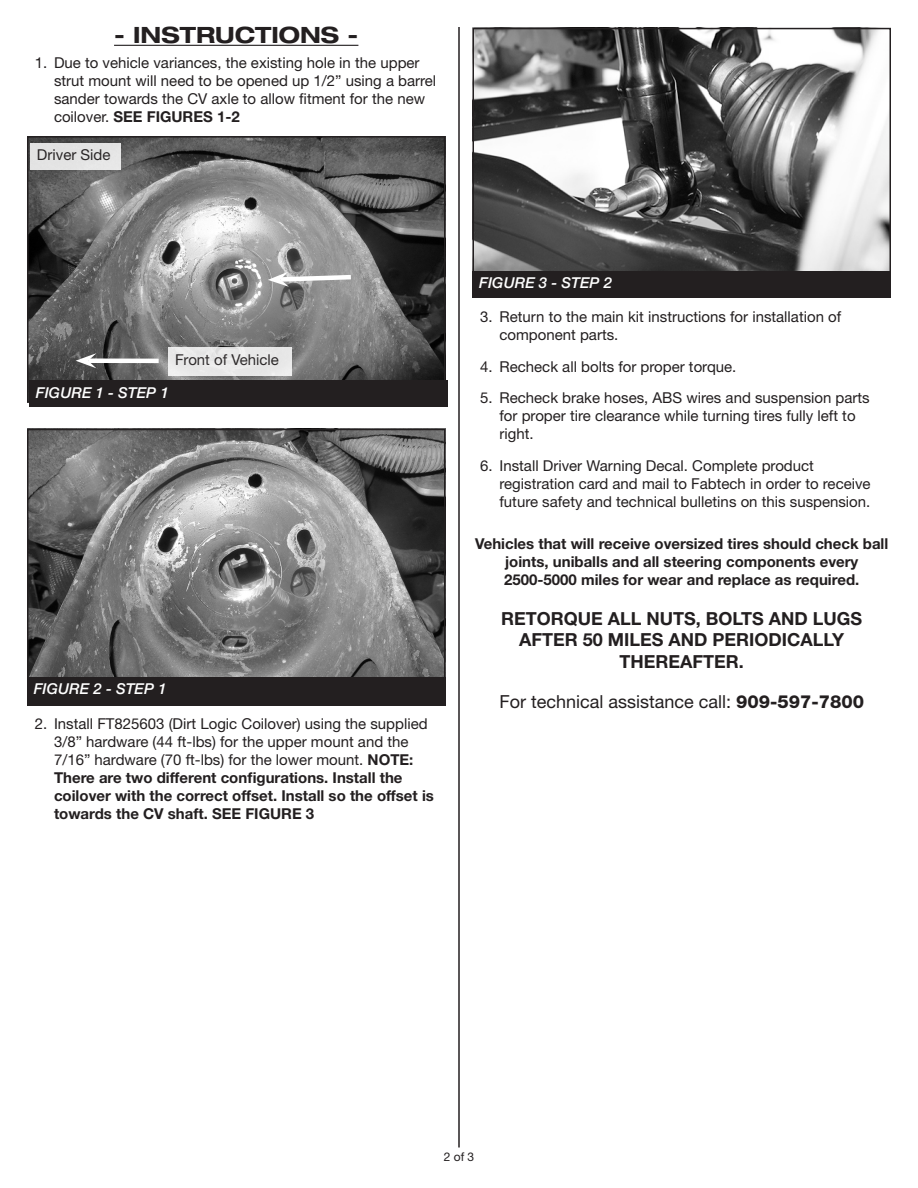
<style>
.page{position:relative;width:918px;height:1188px;background:#fff}
.page>*{position:absolute;margin:0;border:0;box-sizing:border-box;transform-origin:0 0}
.t1{font:700 expanded 22.5px "Helvetica Neue LT Std";color:#231f20}
.t2{font:700 18px/21.6px "Helvetica Neue LT Std";color:#231f20;text-align:center}
.t3{font:18px "Helvetica Neue LT Std";color:#231f20}
.t4{font:15px/18px "Helvetica Neue LT Std";color:#231f20}
.t5{font:700 15px/18px "Helvetica Neue LT Std";color:#231f20;text-align:center}
.t6{font:italic 500 15px "Helvetica Neue LT Std";color:#fff}
.t7{font:12px "Helvetica Neue LT Std";color:#231f20}
.s1{font-weight:700}
.s2{font-weight:800}
</style>
<div class="page">
<hr style="left:458px;top:27px;width:2px;height:1121px;background:#231f20">
<hr style="left:114px;top:45px;width:244px;height:1px;background:#231f20">
<img style="left:30px;top:139px;width:413px;height:241px">
<div style="left:27px;top:136px;width:419px;height:266px;border:2px solid #231f20"></div>
<div style="left:29px;top:380px;width:419px;height:27px;background:#231f20"></div>
<img style="left:30px;top:432px;width:413px;height:245px">
<div style="left:27px;top:429px;width:419px;height:274px;border:2px solid #231f20"></div>
<div style="left:27px;top:677px;width:419px;height:29px;background:#231f20"></div>
<div style="left:30px;top:143px;width:91px;height:27px;background:#e3e3e3"></div>
<div style="left:168px;top:348px;width:123px;height:28px;background:#e8e8e8"></div>
<div style="left:88px;top:358px;width:71px;height:5px;background:#fff"></div>
<svg style="left:76px;top:353px;width:20px;height:15px"></svg>
<svg style="left:268px;top:272px;width:88px;height:15px"></svg>
<img style="left:475px;top:31px;width:413px;height:240px">
<div style="left:472px;top:28px;width:419px;height:270px;border:2px solid #231f20"></div>
<div style="left:472px;top:271px;width:419px;height:27px;background:#231f20"></div>
<p class="t1" style="left:114px;top:21px;width:246px">- INSTRUCTIONS -</p>
<p class="t4" style="left:54px;top:53px;width:384px;text-indent:-19px">1. Due to vehicle variances, the existing hole in the upper strut mount will need to be opened up 1/2” using a barrel sander towards the CV axle to allow fitment for the new coilover. <span class="s1">SEE FIGURES 1-2</span></p>
<p class="t4" style="left:37px;top:145px;width:75px">Driver Side</p>
<p class="t6" style="left:36px;top:383px;width:134px">FIGURE 1 - STEP 1</p>
<p class="t4" style="left:175px;top:351px;width:105px">Front of Vehicle</p>
<p class="t6" style="left:34px;top:680px;width:134px">FIGURE 2 - STEP 1</p>
<p class="t4" style="left:54px;top:715px;width:381px;text-indent:-19px">2. Install FT825603 (Dirt Logic Coilover) using the supplied 3/8” hardware (44 ft-lbs) for the upper mount and the 7/16” hardware (70 ft-lbs) for the lower mount. <span class="s1">NOTE:<br>There are two different configurations. Install the coilover with the correct offset. Install so the offset is towards the CV shaft. SEE FIGURE 3</span></p>
<p class="t6" style="left:479px;top:274px;width:134px">FIGURE 3 - STEP 2</p>
<p class="t4" style="left:500px;top:307px;width:343px;text-indent:-19px">3. Return to the main kit instructions for installation of component parts.</p>
<p class="t4" style="left:480px;top:357px;width:258px">4. Recheck all bolts for proper torque.</p>
<p class="t4" style="left:500px;top:388px;width:372px;text-indent:-19px">5. Recheck brake hoses, ABS wires and suspension parts for proper tire clearance while turning tires fully left to right.</p>
<p class="t4" style="left:500px;top:456px;width:373px;text-indent:-19px">6. Install Driver Warning Decal. Complete product registration card and mail to Fabtech in order to receive future safety and technical bulletins on this suspension.</p>
<p class="t5" style="left:475px;top:535px;width:415px">Vehicles that will receive oversized tires should check ball joints, uniballs and all steering components every<br>2500-5000 miles for wear and replace as required.</p>
<p class="t2" style="left:501px;top:607px;width:363px">RETORQUE ALL NUTS, BOLTS AND LUGS<br>AFTER 50 MILES AND PERIODICALLY<br>THEREAFTER.</p>
<p class="t3" style="left:499px;top:691px;width:366px">For technical assistance call: <span class="s2">909-597-7800</span></p>
<p class="t7" style="left:444px;top:1150px;width:32px">2 of 3</p>
</div>
